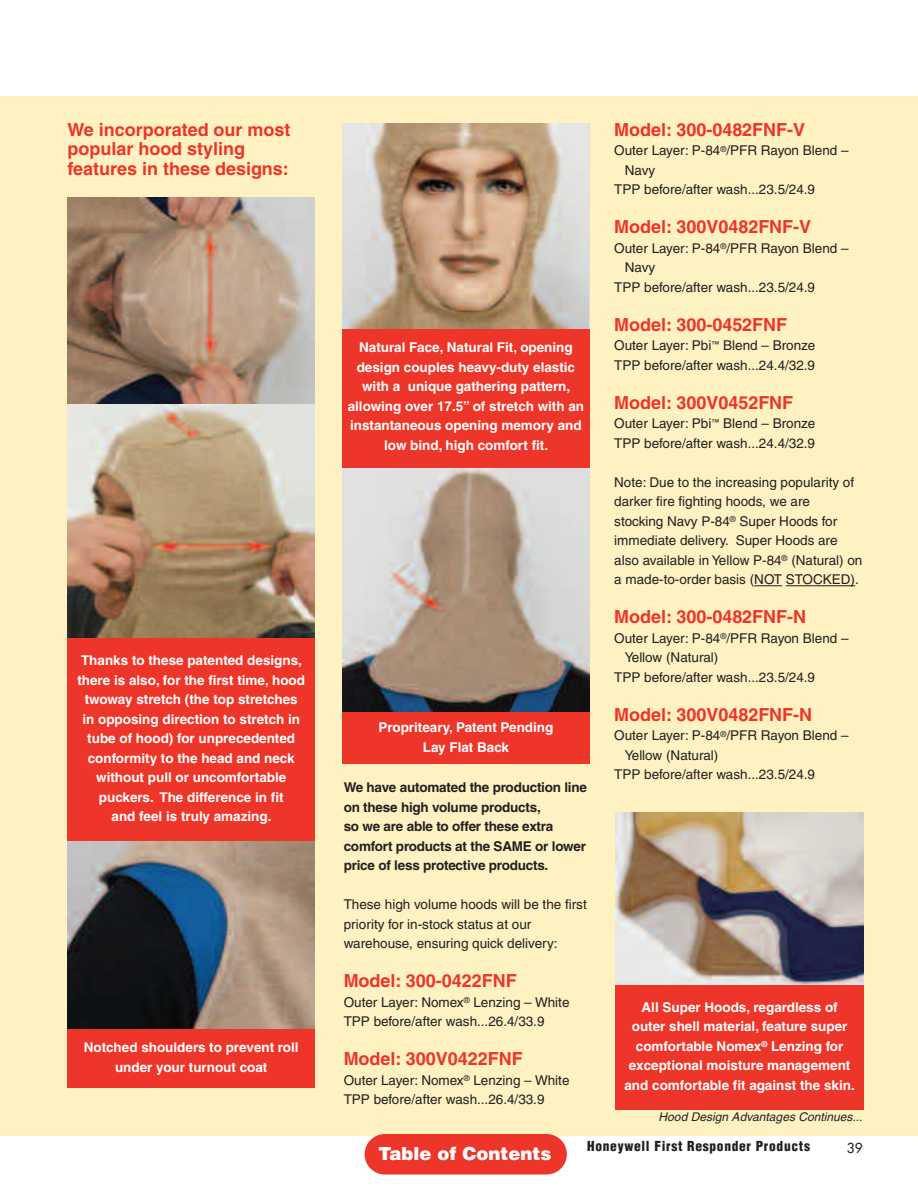
<style>
.page{position:relative;width:918px;height:1188px;background:#fff}
.page>*{position:absolute;margin:0;border:0;box-sizing:border-box;transform-origin:0 0}
.t1{font:700 18px/19.5px "Helvetica";color:#ee3529}
.t2{font:900 18px "Helvetica";color:#fff}
.t3{font:13.5px/19.5px "Helvetica";color:#231f20}
.t4{font:700 13.5px/19.5px "Helvetica";color:#fff;text-align:center}
.t5{font:700 13.5px/19.5px "Helvetica";letter-spacing:-.015em;color:#231f20}
.t6{font:900 condensed 13.5px "Helvetica";letter-spacing:.05em;color:#231f20}
.t7{font:13.5px "Futura";color:#231f20}
.t8{font:italic 12px "Helvetica";letter-spacing:.005em;color:#231f20}
</style>
<div class="page">
<div style="left:0;top:96px;width:918px;height:1040px;background:#fef2c2"></div>
<img style="left:68px;top:404px;width:247px;height:234px">
<img style="left:68px;top:841px;width:247px;height:188px">
<img style="left:342px;top:123px;width:247px;height:206px">
<svg style="left:68px;top:197px;width:247px;height:207px;background:#a68d7b"></svg>
<img style="left:616px;top:812px;width:248px;height:173px">
<div style="left:68px;top:638px;width:247px;height:203px;background:#ee3529"></div>
<div style="left:615px;top:985px;width:249px;height:124px;background:#ee3529"></div>
<div style="left:342px;top:329px;width:248px;height:140px;background:#ee3529"></div>
<div style="left:68px;top:1029px;width:247px;height:59px;background:#ee3529"></div>
<img style="left:342px;top:468px;width:248px;height:244px">
<div style="left:342px;top:712px;width:248px;height:52px;background:#ee3529"></div>
<svg style="left:754px;top:585px;width:28px;height:1px"></svg>
<hr style="left:786px;top:585px;width:69px;height:1px;background:#231f20">
<div style="left:365px;top:1134px;width:202px;height:40px;background:#ee3529;border-radius:20px"></div>
<h1 class="t1" style="left:67px;top:122px;width:225px">We incorporated our most popular hood styling features in these designs:</h1>
<p class="t4" style="left:77px;top:652px;width:229px">Thanks to these patented designs, there is also, for the first time, hood twoway stretch (the top stretches in opposing direction to stretch in tube of hood) for unprecedented conformity to the head and neck without pull or uncomfortable puckers. The difference in fit<br>and feel is truly amazing.</p>
<p class="t4" style="left:84px;top:1039px;width:216px">Notched shoulders to prevent roll under your turnout coat</p>
<p class="t4" style="left:348px;top:339px;width:238px">Natural Face, Natural Fit, opening design couples heavy-duty elastic with a unique gathering pattern, allowing over 17.5” of stretch with an instantaneous opening memory and low bind, high comfort fit.</p>
<p class="t4" style="left:378px;top:719px;width:176px">Propriteary, Patent Pending<br>Lay Flat Back</p>
<p class="t5" style="left:344px;top:779px;width:245px">We have automated the production line on these high volume products,<br>so we are able to offer these extra comfort products at the SAME or lower price of less protective products.</p>
<p class="t3" style="left:344px;top:896px;width:245px">These high volume hoods will be the first priority for in-stock status at our warehouse, ensuring quick delivery:</p>
<h1 class="t1" style="left:344px;top:973px;width:175px">Model: 300-0422FNF</h1>
<p class="t3" style="left:344px;top:994px;width:227px">Outer Layer: Nomex<sup>®</sup> Lenzing – White<br>TPP before/after wash...26.4/33.9</p>
<h1 class="t1" style="left:344px;top:1051px;width:181px">Model: 300V0422FNF</h1>
<p class="t3" style="left:344px;top:1072px;width:227px">Outer Layer: Nomex<sup>®</sup> Lenzing – White<br>TPP before/after wash...26.4/33.9</p>
<h1 class="t1" style="left:614px;top:122px;width:193px">Model: 300-0482FNF-V</h1>
<p class="t3" style="left:614px;top:142px;width:236px">Outer Layer: P-84<sup>®</sup>/PFR Rayon Blend –</p>
<p class="t3" style="left:625px;top:162px;width:32px">Navy</p>
<p class="t3" style="left:614px;top:181px;width:202px">TPP before/after wash...23.5/24.9</p>
<h1 class="t1" style="left:614px;top:219px;width:199px">Model: 300V0482FNF-V</h1>
<p class="t3" style="left:614px;top:240px;width:236px">Outer Layer: P-84<sup>®</sup>/PFR Rayon Blend –</p>
<p class="t3" style="left:625px;top:259px;width:32px">Navy</p>
<p class="t3" style="left:614px;top:279px;width:202px">TPP before/after wash...23.5/24.9</p>
<h1 class="t1" style="left:614px;top:317px;width:175px">Model: 300-0452FNF</h1>
<p class="t3" style="left:614px;top:337px;width:202px">Outer Layer: Pbi<sup>™</sup> Blend – Bronze<br>TPP before/after wash...24.4/32.9</p>
<h1 class="t1" style="left:614px;top:395px;width:181px">Model: 300V0452FNF</h1>
<p class="t3" style="left:614px;top:415px;width:202px">Outer Layer: Pbi<sup>™</sup> Blend – Bronze<br>TPP before/after wash...24.4/32.9</p>
<p class="t3" style="left:614px;top:474px;width:250px">Note: Due to the increasing popularity of darker fire fighting hoods, we are stocking Navy P-84<sup>®</sup> Super Hoods for immediate delivery. Super Hoods are also available in Yellow P-84<sup>®</sup> (Natural) on a made-to-order basis (NOT STOCKED).</p>
<h1 class="t1" style="left:614px;top:609px;width:193px">Model: 300-0482FNF-N</h1>
<p class="t3" style="left:614px;top:630px;width:236px">Outer Layer: P-84<sup>®</sup>/PFR Rayon Blend –</p>
<p class="t3" style="left:625px;top:649px;width:95px">Yellow (Natural)</p>
<p class="t3" style="left:614px;top:669px;width:202px">TPP before/after wash...23.5/24.9</p>
<h1 class="t1" style="left:614px;top:707px;width:200px">Model: 300V0482FNF-N</h1>
<p class="t3" style="left:614px;top:727px;width:236px">Outer Layer: P-84<sup>®</sup>/PFR Rayon Blend –</p>
<p class="t3" style="left:625px;top:747px;width:95px">Yellow (Natural)</p>
<p class="t3" style="left:614px;top:766px;width:202px">TPP before/after wash...23.5/24.9</p>
<p class="t4" style="left:624px;top:999px;width:232px">All Super Hoods, regardless of outer shell material, feature super comfortable Nomex<sup>®</sup> Lenzing for exceptional moisture management and comfortable fit against the skin.</p>
<h1 class="t2" style="left:379px;top:1143px;width:174px">Table of Contents</h1>
<p class="t8" style="left:659px;top:1112px;width:205px">Hood Design Advantages Continues...</p>
<p class="t6" style="left:587px;top:1138px;width:224px">Honeywell First Responder Products</p>
<p class="t7" style="left:847px;top:1141px;width:17px">39</p>
</div>
